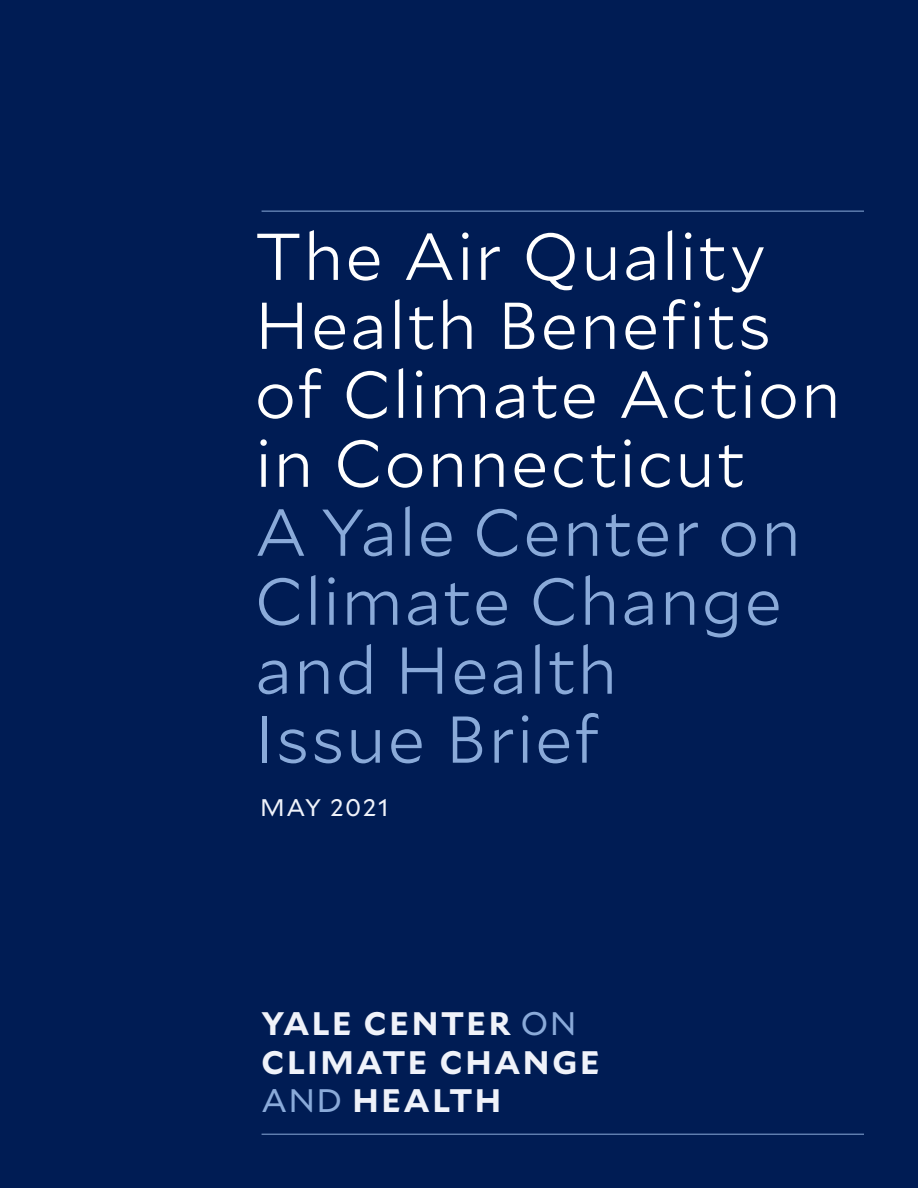
<style>
.page{position:relative;width:918px;height:1188px;background:#001c54}
.page>*{position:absolute;margin:0;border:0;box-sizing:border-box;transform-origin:0 0}
.t1{font:300 66px/69px "Mallory";letter-spacing:.025em;color:#fff}
.t2{font:300 66px/69px "Mallory";letter-spacing:.03em;color:#8aaad9}
.t3{font:700 32.55px/38px "Mallory";letter-spacing:.07em;color:#eff2fa}
.t4{font:24px "Mallory";color:#eff2fa}
.s1{font-weight:400;color:#8aaad9}
</style>
<div class="page">
<hr style="left:262px;top:211px;width:602px;height:1px;background:#8aaad9">
<hr style="left:262px;top:1134px;width:602px;height:1px;background:#8aaad9">
<p class="t1" style="left:255px;top:219px;width:587px">The Air Quality<br>Health Benefits of Climate Action in Connecticut</p>
<h1 class="t2" style="left:255px;top:495px;width:547px">A Yale Center on<br>Climate Change and Health<br>Issue Brief</h1>
<h2 class="t4" style="left:260px;top:790px;width:130px">MAY 2021</h2>
<p class="t3" style="left:262px;top:1003px;width:340px">YALE CENTER <span class="s1">ON<br></span>CLIMATE CHANGE<br><span class="s1">AND</span> HEALTH</p>
</div>
